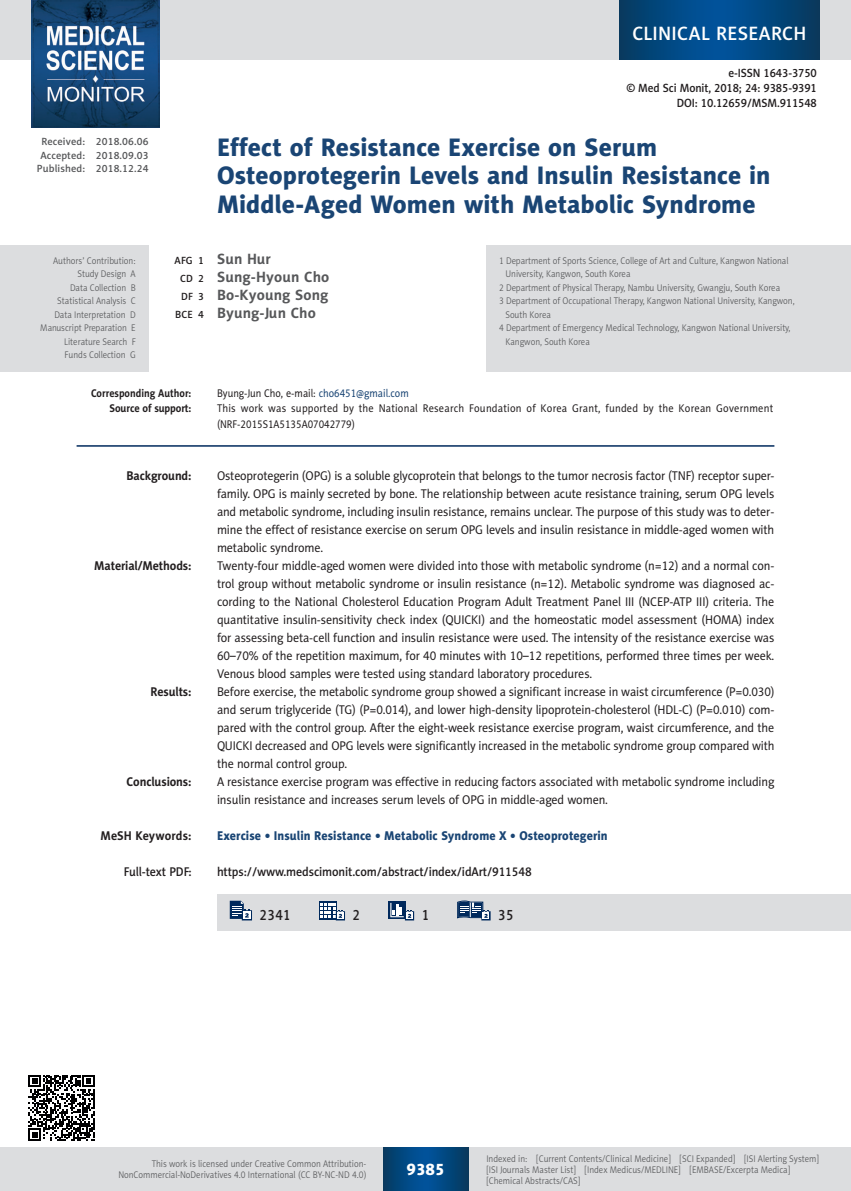
<style>
.page{position:relative;width:851px;height:1191px;background:#fff}
.page>*{position:absolute;margin:0;border:0;box-sizing:border-box;transform-origin:0 0}
.MSM_Tytul{font:25.5px/28.5px "Naomi Sans EFN Heavy";color:#1a4574}
.t1{font:19.5px "Naomi Sans EFN Medium";letter-spacing:.015em;color:#fff}
.t2{font:16.5px "Naomi Sans EFN Heavy";color:#fff}
.MSM_Autorzy{font:700 15px "Naomi Sans EFN";letter-spacing:.01em;color:#57585a}
.MSM_dane{font:15px "Naomi Sans EFN Medium";letter-spacing:.03em;color:#231f20;scale:.9 1}
.MSM_Summary_body{font:12.75px/18px "Naomi Sans EFN";letter-spacing:-.01em;color:#231f20;text-align:justify;scale:.95 1}
.MSM_full_text_pdf{font:12.75px "Naomi Sans EFN Medium";letter-spacing:-.01em;color:#231f20;scale:.95 1}
.MSM_keywords{font:12.75px "Naomi Sans EFN Heavy";letter-spacing:.005em;color:#1a4574;scale:.95 1}
.MSM_Summary_body-2{font:700 12.75px "Naomi Sans EFN";letter-spacing:-.01em;color:#231f20;scale:.95 1}
.MSM_keywords-2{font:700 12.75px "Naomi Sans EFN";letter-spacing:.005em;color:#231f20;scale:.95 1}
.MSM_full_text_pdf-2{font:12px "Naomi Sans EFN Medium";letter-spacing:-.01em;color:#231f20;scale:.95 1}
.MSM_Support{font:11.25px/15.8px "Naomi Sans EFN";letter-spacing:.02em;color:#231f20;scale:.93 1}
.MSM_Adres{font:11.25px "Naomi Sans EFN";color:#231f20;scale:.9 1}
.MSM_Adres-2{font:700 11.25px "Naomi Sans EFN";color:#231f20;scale:.9 1}
.MSM_Support-2{font:700 11.25px "Naomi Sans EFN";letter-spacing:-.015em;color:#231f20;scale:.93 1}
.t3{font:10.5px "Naomi Sans EFN Medium";letter-spacing:.01em;color:#57585a}
.MSM_Afiliacja{font:9.75px/13.5px "Naomi Sans EFN Light";color:#57585a;scale:.9 1}
.s1{font-family:"Naomi Sans EFN Medium";font-weight:400;font-size:10.5px;color:#231f20}
.s2{color:#1a4574}
</style>
<div class="page">
<div style="left:217px;top:894px;width:633px;height:36px;background:#dcdddf"></div>
<svg style="left:230px;top:900px;width:22px;height:20px"></svg>
<div style="left:319px;top:901px;width:17px;height:18px;background:#00295c"></div>
<svg style="left:320px;top:902px;width:25px;height:18px"></svg>
<div style="left:388px;top:901px;width:18px;height:18px;background:#00295c"></div>
<svg style="left:390px;top:903px;width:24px;height:17px"></svg>
<svg style="left:457px;top:900px;width:33px;height:20px"></svg>
<hr style="left:77px;top:445px;width:697px;height:2px;background:#00295c">
<div style="left:0;top:246px;width:148px;height:126px;background:#dcdddf"></div>
<div style="left:486px;top:245px;width:364px;height:127px;background:#dcdddf"></div>
<svg style="left:28px;top:1075px;width:67px;height:66px"></svg>
<div style="left:0;top:1148px;width:850px;height:43px;background:#dcdddf"></div>
<svg style="left:383px;top:1147px;width:85px;height:43px;background:#02477e"></svg>
<div style="left:0;top:0;width:850px;height:60px;background:#dcdddf"></div>
<svg style="left:619px;top:0;width:200px;height:60px;background:#02477e"></svg>
<img style="left:32px;top:0;width:127px;height:128px">
<h2 class="t1" style="left:632px;top:22px;width:175px">CLINICAL RESEARCH</h2>
<p class="t3" style="left:41px;top:136px;width:109px">Received: 2018.06.06</p>
<p class="t3" style="left:40px;top:149px;width:110px">Accepted: 2018.09.03</p>
<p class="t3" style="left:37px;top:163px;width:113px">Published: 2018.12.24</p>
<p class="MSM_Afiliacja" style="left:53px;top:254px;width:93px">Authors’ Contribution:</p>
<p class="MSM_Afiliacja" style="left:77px;top:267px;width:66px">Study Design A</p>
<p class="MSM_Afiliacja" style="left:70px;top:281px;width:74px">Data Collection B</p>
<p class="MSM_Afiliacja" style="left:57px;top:294px;width:89px">Statistical Analysis C</p>
<p class="MSM_Afiliacja" style="left:54px;top:308px;width:92px">Data Interpretation D</p>
<p class="MSM_Afiliacja" style="left:40px;top:321px;width:107px">Manuscript Preparation E</p>
<p class="MSM_Afiliacja" style="left:64px;top:335px;width:81px">Literature Search F</p>
<p class="MSM_Afiliacja" style="left:65px;top:348px;width:80px">Funds Collection G</p>
<p class="MSM_full_text_pdf-2" style="left:728px;top:66px;width:95px">e-ISSN 1643-3750</p>
<p class="MSM_full_text_pdf-2" style="left:626px;top:81px;width:202px">© Med Sci Monit, 2018; 24: 9385-9391</p>
<p class="MSM_full_text_pdf-2" style="left:676px;top:96px;width:149px">DOI: 10.12659/MSM.911548</p>
<p class="MSM_Tytul" style="left:217px;top:132px;width:555px">Effect of Resistance Exercise on Serum<br>Osteoprotegerin Levels and Insulin Resistance in<br>Middle-Aged Women with Metabolic Syndrome</p>
<p class="MSM_Autorzy" style="left:174px;top:250px;width:98px"><span class="s1">AFG 1</span> Sun Hur</p>
<p class="MSM_Autorzy" style="left:180px;top:268px;width:151px"><span class="s1">CD 2</span> Sung-Hyoun Cho</p>
<p class="MSM_Autorzy" style="left:181px;top:286px;width:149px"><span class="s1">DF 3</span> Bo-Kyoung Song</p>
<p class="MSM_Autorzy" style="left:175px;top:304px;width:142px"><span class="s1">BCE 4</span> Byung-Jun Cho</p>
<p class="MSM_Afiliacja" style="left:505px;top:254px;width:316px;text-indent:-6px">1 Department of Sports Science, College of Art and Culture, Kangwon National<br>University, Kangwon, South Korea</p>
<p class="MSM_Afiliacja" style="left:499px;top:281px;width:314px">2 Department of Physical Therapy, Nambu University, Gwangju, South Korea</p>
<p class="MSM_Afiliacja" style="left:505px;top:294px;width:323px;text-indent:-6px">3 Department of Occupational Therapy, Kangwon National University, Kangwon,<br>South Korea</p>
<p class="MSM_Afiliacja" style="left:505px;top:321px;width:318px;text-indent:-6px">4 Department of Emergency Medical Technology, Kangwon National University,<br>Kangwon, South Korea</p>
<p class="MSM_Adres-2" style="left:91px;top:386px;width:113px">Corresponding Author:</p>
<p class="MSM_Adres" style="left:217px;top:386px;width:214px">Byung-Jun Cho, e-mail: <span class="s2">cho6451@gmail.com</span></p>
<p class="MSM_Support-2" style="left:110px;top:402px;width:90px">Source of support:</p>
<p class="MSM_Support" style="left:217px;top:401px;width:599px">This work was supported by the National Research Foundation of Korea Grant, funded by the Korean Government (NRF-2015S1A5135A07042779)</p>
<p class="MSM_Summary_body-2" style="left:126px;top:468px;width:70px">Background:</p>
<p class="MSM_Summary_body" style="left:217px;top:467px;width:588px">Osteoprotegerin (OPG) is a soluble glycoprotein that belongs to the tumor necrosis factor (TNF) receptor super&shy;family. OPG is mainly secreted by bone. The relationship between acute resistance training, serum OPG levels and metabolic syndrome, including insulin resistance, remains unclear. The purpose of this study was to deter&shy;mine the effect of resistance exercise on serum OPG levels and insulin resistance in middle-aged women with metabolic syndrome.</p>
<p class="MSM_Summary_body-2" style="left:94px;top:558px;width:104px">Material/Methods:</p>
<p class="MSM_Summary_body" style="left:217px;top:557px;width:588px">Twenty-four middle-aged women were divided into those with metabolic syndrome (n=12) and a normal con&shy;trol group without metabolic syndrome or insulin resistance (n=12). Metabolic syndrome was diagnosed ac&shy;cording to the National Cholesterol Education Program Adult Treatment Panel III (NCEP-ATP III) criteria. The quantitative insulin-sensitivity check index (QUICKI) and the homeostatic model assessment (HOMA) index for assessing beta-cell function and insulin resistance were used. The intensity of the resistance exercise was 60–70% of the repetition maximum, for 40 minutes with 10–12 repetitions, performed three times per week.<br>Venous blood samples were tested using standard laboratory procedures.</p>
<p class="MSM_Summary_body-2" style="left:150px;top:684px;width:45px">Results:</p>
<p class="MSM_Summary_body" style="left:217px;top:683px;width:588px">Before exercise, the metabolic syndrome group showed a significant increase in waist circumference (P=0.030) and serum triglyceride (TG) (P=0.014), and lower high-density lipoprotein-cholesterol (HDL-C) (P=0.010) com&shy;pared with the control group. After the eight-week resistance exercise program, waist circumference, and the QUICKI decreased and OPG levels were significantly increased in the metabolic syndrome group compared with the normal control group.</p>
<p class="MSM_Summary_body-2" style="left:127px;top:774px;width:70px">Conclusions:</p>
<p class="MSM_Summary_body" style="left:217px;top:773px;width:588px">A resistance exercise program was effective in reducing factors associated with metabolic syndrome including insulin resistance and increases serum levels of OPG in middle-aged women.</p>
<p class="MSM_keywords-2" style="left:100px;top:828px;width:97px">MeSH Keywords:</p>
<p class="MSM_keywords" style="left:217px;top:828px;width:413px">Exercise • Insulin Resistance • Metabolic Syndrome X • Osteoprotegerin</p>
<p class="MSM_full_text_pdf" style="left:124px;top:864px;width:73px">Full-text PDF:</p>
<p class="MSM_full_text_pdf" style="left:217px;top:864px;width:333px">https://www.medscimonit.com/abstract/index/idArt/911548</p>
<p class="MSM_dane" style="left:259px;top:906px;width:36px">2341</p>
<p class="MSM_dane" style="left:352px;top:906px;width:10px">2</p>
<p class="MSM_dane" style="left:421px;top:906px;width:10px">1</p>
<p class="MSM_dane" style="left:498px;top:906px;width:19px">35</p>
<p class="MSM_Afiliacja" style="left:118px;top:1158px;width:277px;line-height:11.2px;text-align:right">This work is licensed under Creative Common Attribution-<br>NonCommercial-NoDerivatives 4.0 International (CC BY-NC-ND 4.0)</p>
<p class="t2" style="left:406px;top:1159px;width:40px">9385</p>
<p class="MSM_Afiliacja" style="left:486px;top:1152px;width:371px;line-height:11.2px">Indexed in: [Current Contents/Clinical Medicine] [SCI Expanded] [ISI Alerting System] [ISI Journals Master List] [Index Medicus/MEDLINE] [EMBASE/Excerpta Medica] [Chemical Abstracts/CAS]</p>
</div>
